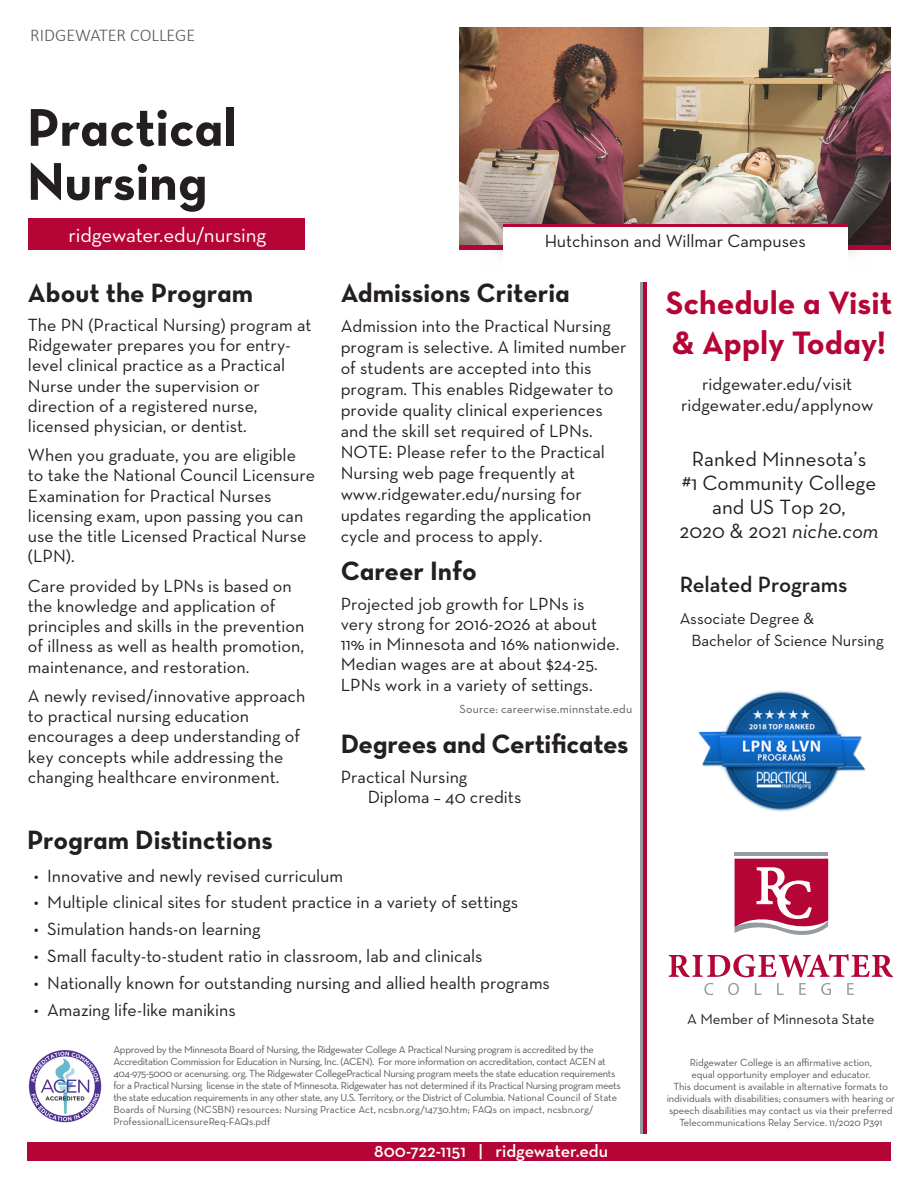
<style>
.page{position:relative;width:918px;height:1188px;background:#fff}
.page>*{position:absolute;margin:0;border:0;box-sizing:border-box;transform-origin:0 0}
.t1{font:54px "Neutra Text Bold Alt";color:#231f20}
.t2{font:33px/39.6px "Neutra Text Bold Alt";color:#b50536}
.t3{font:27px "Neutra Text Bold Alt";color:#231f20}
.t4{font:600 22.5px "Neutra Text";letter-spacing:-.005em;color:#231f20}
.t5{font:21px/24px "Neutra Text";color:#231f20;text-align:center}
.t6{font:21px "Neutra Text";letter-spacing:-.005em;color:#fff}
.Indented_credential{font:18px/20.2px "Neutra Text";color:#231f20}
.t7{font:600 18px "Neutra Text";color:#fff}
.t8{font:300 18px "Calibri";color:#57585a}
.Bullets_in_Program_D{font:16.5px/22.5px "Neutra Text";color:#231f20}
.t9{font:15px "Neutra Text";color:#231f20}
.t10{font:12px "Neutra Text";letter-spacing:.015em;color:#57585a}
.t11{font:10.5px/12px "Neutra Text";letter-spacing:-.03em;color:#57585a}
.t12{font:10.5px/12px "Neutra Text";letter-spacing:-.01em;color:#57585a;text-align:center}
.s1{font-style:italic}
</style>
<div class="page">
<img style="left:459px;top:27px;width:432px;height:218px">
<div style="left:459px;top:245px;width:432px;height:5px;background:#b50536"></div>
<div style="left:480px;top:190px;width:391px;height:253px;background:#231f20;opacity:.21"></div>
<div style="left:503px;top:226px;width:345px;height:208px;background:#fff"></div>
<div style="left:815px;top:250px;width:65px;height:26px;background:#fff"></div>
<div style="left:459px;top:276px;width:421px;height:177px;background:#fff"></div>
<div style="left:470px;top:250px;width:65px;height:26px;background:#fff"></div>
<hr style="left:503px;top:224px;width:345px;height:3px;background:#b50536">
<div style="left:28px;top:219px;width:277px;height:31px;background:#b50536"></div>
<div style="left:27px;top:1143px;width:864px;height:18px;background:#b50536"></div>
<hr style="left:735px;top:852px;width:93px;height:3px;background:#959ca1">
<svg style="left:735px;top:859px;width:93px;height:76px"></svg>
<svg style="left:704px;top:983px;width:9px;height:12px"></svg>
<svg style="left:728px;top:983px;width:11px;height:12px"></svg>
<svg style="left:755px;top:983px;width:6px;height:12px"></svg>
<svg style="left:777px;top:983px;width:7px;height:12px"></svg>
<svg style="left:799px;top:983px;width:7px;height:12px"></svg>
<svg style="left:821px;top:983px;width:10px;height:12px"></svg>
<svg style="left:847px;top:983px;width:7px;height:12px"></svg>
<svg style="left:669px;top:954px;width:224px;height:23px"></svg>
<hr style="left:641px;top:283px;width:3px;height:851px;background:#959ca1">
<hr style="left:644px;top:283px;width:3px;height:851px;background:#b50536">
<img style="left:28px;top:1050px;width:74px;height:73px">
<img style="left:698px;top:691px;width:168px;height:121px">
<p class="t8" style="left:30px;top:23px;width:166px">RIDGEWATER COLLEGE</p>
<p class="t1" style="left:27px;top:94px;width:211px">Practical</p>
<p class="t1" style="left:27px;top:148px;width:182px">Nursing</p>
<p class="t6" style="left:68px;top:222px;width:199px">ridgewater.edu/nursing</p>
<p class="t3" style="left:28px;top:276px;width:227px">About the Program</p>
<p class="Indented_credential" style="left:28px;top:314px;width:285px">The PN (Practical Nursing) program at Ridgewater prepares you for entry&shy;level clinical practice as a Practical Nurse under the supervision or direction of a registered nurse, licensed physician, or dentist.</p>
<p class="Indented_credential" style="left:28px;top:445px;width:289px">When you graduate, you are eligible to take the National Council Licensure<br>Examination for Practical Nurses licensing exam, upon passing you can use the title Licensed Practical Nurse (LPN).</p>
<p class="Indented_credential" style="left:28px;top:575px;width:278px">Care provided by LPNs is based on the knowledge and application of principles and skills in the prevention of illness as well as health promotion, maintenance, and restoration.</p>
<p class="Indented_credential" style="left:28px;top:685px;width:279px">A newly revised/innovative approach to practical nursing education encourages a deep understanding of key concepts while addressing the changing healthcare environment.</p>
<p class="Indented_credential" style="left:545px;top:231px;width:263px">Hutchinson and Willmar Campuses</p>
<p class="t3" style="left:341px;top:276px;width:231px">Admissions Criteria</p>
<p class="Indented_credential" style="left:341px;top:315px;width:288px;line-height:21px">Admission into the Practical Nursing program is selective. A limited number of students are accepted into this program. This enables Ridgewater to provide quality clinical experiences and the skill set required of LPNs.</p>
<p class="Indented_credential" style="left:341px;top:441px;width:266px;line-height:21px">NOTE: Please refer to the Practical<br>Nursing web page frequently at www.ridgewater.edu/nursing for updates regarding the application cycle and process to apply.</p>
<p class="t3" style="left:341px;top:554px;width:138px">Career Info</p>
<p class="Indented_credential" style="left:341px;top:593px;width:280px">Projected job growth for LPNs is very strong for 2016-2026 at about 11% in Minnesota and 16% nationwide.<br>Median wages are at about $24-25.<br>LPNs work in a variety of settings.</p>
<p class="t10" style="left:460px;top:702px;width:174px">Source: careerwise.minnstate.edu</p>
<p class="t3" style="left:341px;top:727px;width:289px">Degrees and Certificates</p>
<p class="Indented_credential" style="left:341px;top:766px;width:128px">Practical Nursing</p>
<p class="Indented_credential" style="left:368px;top:786px;width:155px">Diploma – 40 credits</p>
<p class="t2" style="left:666px;top:283px;width:228px">Schedule a Visit &amp; Apply Today!</p>
<p class="Indented_credential" style="left:702px;top:373px;width:152px">ridgewater.edu/visit</p>
<p class="Indented_credential" style="left:681px;top:394px;width:194px">ridgewater.edu/applynow</p>
<p class="t5" style="left:682px;top:446px;width:196px">Ranked Minnesota’s #1 Community College and US Top 20,</p>
<p class="t5" style="left:679px;top:518px;width:201px">2020 &amp; 2021 <span class="s1">niche.com</span></p>
<p class="t4" style="left:680px;top:571px;width:169px">Related Programs</p>
<p class="Bullets_in_Program_D" style="left:691px;top:607px;width:194px;text-indent:-12px">Associate Degree &amp;<br>Bachelor of Science Nursing</p>
<p class="t3" style="left:27px;top:823px;width:247px">Program Distinctions</p>
<p class="Indented_credential" style="left:34px;top:865px;width:311px">• Innovative and newly revised curriculum</p>
<p class="Indented_credential" style="left:34px;top:892px;width:486px">• Multiple clinical sites for student practice in a variety of settings</p>
<p class="Indented_credential" style="left:34px;top:919px;width:228px">• Simulation hands-on learning</p>
<p class="Indented_credential" style="left:34px;top:946px;width:450px">• Small faculty-to-student ratio in classroom, lab and clinicals</p>
<p class="Indented_credential" style="left:34px;top:973px;width:518px">• Nationally known for outstanding nursing and allied health programs</p>
<p class="Indented_credential" style="left:34px;top:1000px;width:204px">• Amazing life-like manikins</p>
<p class="t11" style="left:113px;top:1044px;width:509px">Approved by the Minnesota Board of Nursing, the Ridgewater College A Practical Nursing program is accredited by the Accreditation Commission for Education in Nursing, Inc. (ACEN). For more information on accreditation, contact ACEN at 404-975-5000 or acenursing. org. The Ridgewater CollegePractical Nursing program meets the state education requirements for a Practical Nursing license in the state of Minnesota. Ridgewater has not determined if its Practical Nursing program meets the state education requirements in any other state, any U.S. Territory, or the District of Columbia. National Council of State Boards of Nursing (NCSBN) resources: Nursing Practice Act, ncsbn.org/14730.htm; FAQs on impact, ncsbn.org/ ProfessionalLicensureReq-FAQs.pdf</p>
<p class="t7" style="left:374px;top:1139px;width:235px">800-722-1151 | ridgewater.edu</p>
<p class="t9" style="left:687px;top:1010px;width:189px">A Member of Minnesota State</p>
<p class="t12" style="left:690px;top:1057px;width:184px">Ridgewater College is an affirmative action,</p>
<p class="t12" style="left:691px;top:1069px;width:181px">equal opportunity employer and educator.</p>
<p class="t12" style="left:667px;top:1081px;width:230px">This document is available in alternative formats to individuals with disabilities; consumers with hearing or speech disabilities may contact us via their preferred</p>
<p class="t12" style="left:679px;top:1117px;width:205px">Telecommunications Relay Service. 11/2020 P391</p>
</div>
